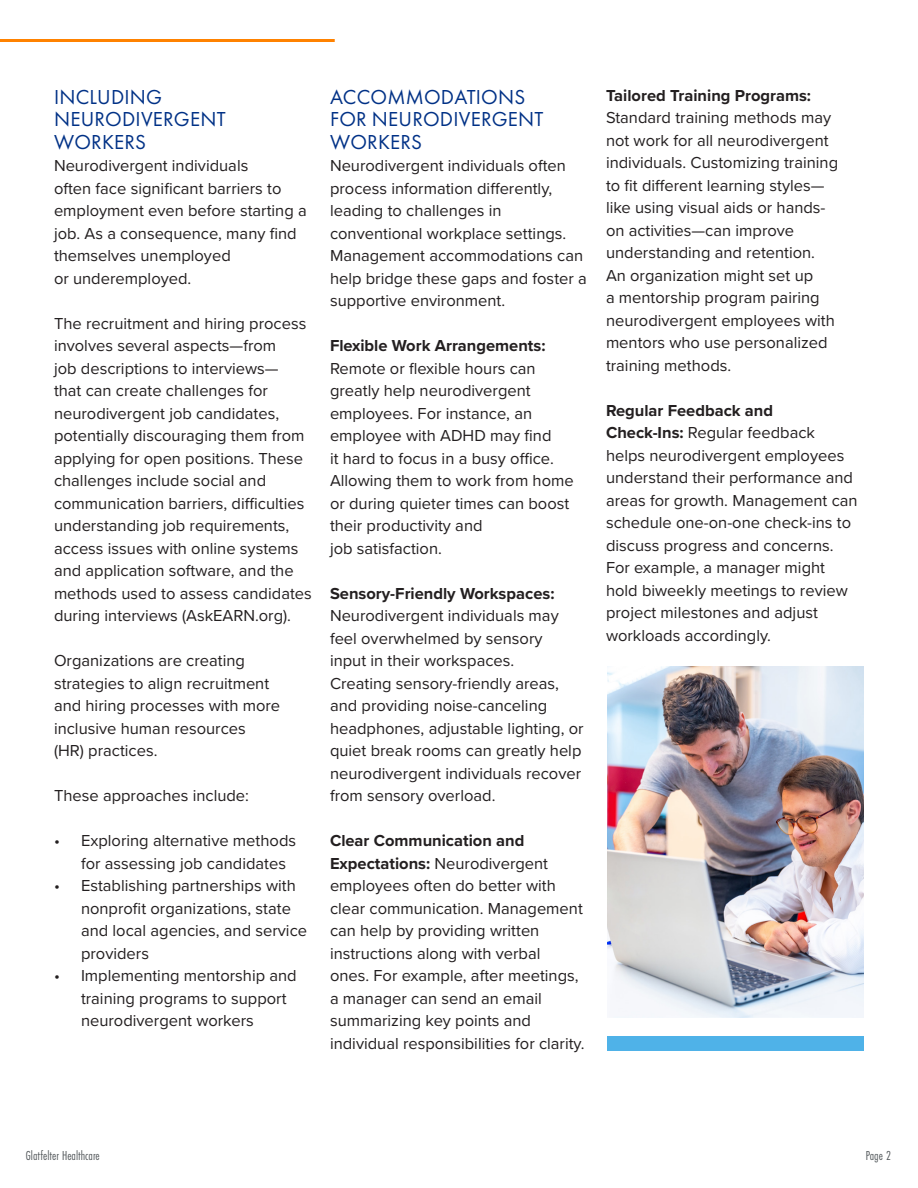
<style>
.page{position:relative;width:918px;height:1188px;background:#fff}
.page>*{position:absolute;margin:0;border:0;box-sizing:border-box;transform-origin:0 0}
.t1{font:21px/22.5px "Futura PT";letter-spacing:.01em;color:#003186}
.t2{font:16.5px/22.5px "Proxima Nova";color:#231f20}
.t3{font:13.5px "Futura PT Cond";color:#52575a}
.s1{font-weight:700}
</style>
<div class="page">
<hr style="left:0;top:39px;width:335px;height:3px;background:#ff8200">
<img style="left:608px;top:666px;width:256px;height:352px">
<div style="left:608px;top:1037px;width:256px;height:14px;background:#4fb2e8"></div>
<p class="t1" style="left:54px;top:85px;width:173px">INCLUDING<br>NEURODIVERGENT<br>WORKERS</p>
<p class="t2" style="left:54px;top:154px;width:254px">Neurodivergent individuals<br>often face significant barriers to employment even before starting a job. As a consequence, many find themselves unemployed<br>or underemployed.</p>
<p class="t2" style="left:54px;top:311px;width:259px">The recruitment and hiring process involves several aspects—from<br>job descriptions to interviews—<br>that can create challenges for neurodivergent job candidates, potentially discouraging them from applying for open positions. These challenges include social and communication barriers, difficulties understanding job requirements, access issues with online systems and application software, and the methods used to assess candidates during interviews (AskEARN.org).</p>
<p class="t2" style="left:54px;top:649px;width:228px">Organizations are creating strategies to align recruitment and hiring processes with more inclusive human resources<br>(HR) practices.</p>
<p class="t2" style="left:54px;top:784px;width:197px">These approaches include:</p>
<p class="t2" style="left:81px;top:829px;width:217px;text-indent:-27px">• Exploring alternative methods for assessing job candidates</p>
<p class="t2" style="left:81px;top:874px;width:228px;text-indent:-27px">• Establishing partnerships with nonprofit organizations, state and local agencies, and service providers</p>
<p class="t2" style="left:81px;top:964px;width:217px;text-indent:-27px">• Implementing mentorship and training programs to support neurodivergent workers</p>
<p class="t1" style="left:330px;top:85px;width:215px">ACCOMMODATIONS<br>FOR NEURODIVERGENT<br>WORKERS</p>
<p class="t2" style="left:330px;top:154px;width:258px">Neurodivergent individuals often process information differently, leading to challenges in conventional workplace settings.<br>Management accommodations can help bridge these gaps and foster a supportive environment.</p>
<p class="t2" style="left:330px;top:334px;width:245px"><span class="s1">Flexible Work Arrangements:<br></span>Remote or flexible hours can greatly help neurodivergent employees. For instance, an employee with ADHD may find<br>it hard to focus in a busy office.<br>Allowing them to work from home or during quieter times can boost their productivity and<br>job satisfaction.</p>
<p class="t2" style="left:330px;top:581px;width:255px"><span class="s1">Sensory-Friendly Workspaces:<br></span>Neurodivergent individuals may feel overwhelmed by sensory<br>input in their workspaces.<br>Creating sensory-friendly areas, and providing noise-canceling headphones, adjustable lighting, or quiet break rooms can greatly help neurodivergent individuals recover from sensory overload.</p>
<p class="t2" style="left:330px;top:829px;width:256px"><span class="s1">Clear Communication and<br>Expectations:</span> Neurodivergent employees often do better with clear communication. Management can help by providing written instructions along with verbal<br>ones. For example, after meetings, a manager can send an email summarizing key points and individual responsibilities for clarity.</p>
<p class="t2" style="left:606px;top:83px;width:234px"><span class="s1">Tailored Training Programs:<br></span>Standard training methods may not work for all neurodivergent individuals. Customizing training to fit different learning styles— like using visual aids or hands&shy;on activities—can improve understanding and retention.<br>An organization might set up<br>a mentorship program pairing neurodivergent employees with mentors who use personalized training methods.</p>
<p class="t2" style="left:606px;top:398px;width:253px"><span class="s1">Regular Feedback and<br>Check-Ins:</span> Regular feedback helps neurodivergent employees understand their performance and areas for growth. Management can schedule one-on-one check-ins to discuss progress and concerns.<br>For example, a manager might hold biweekly meetings to review project milestones and adjust workloads accordingly.</p>
<p class="t3" style="left:26px;top:1147px;width:75px">Glatfelter Healthcare</p>
<p class="t3" style="left:866px;top:1148px;width:27px">Page 2</p>
</div>
